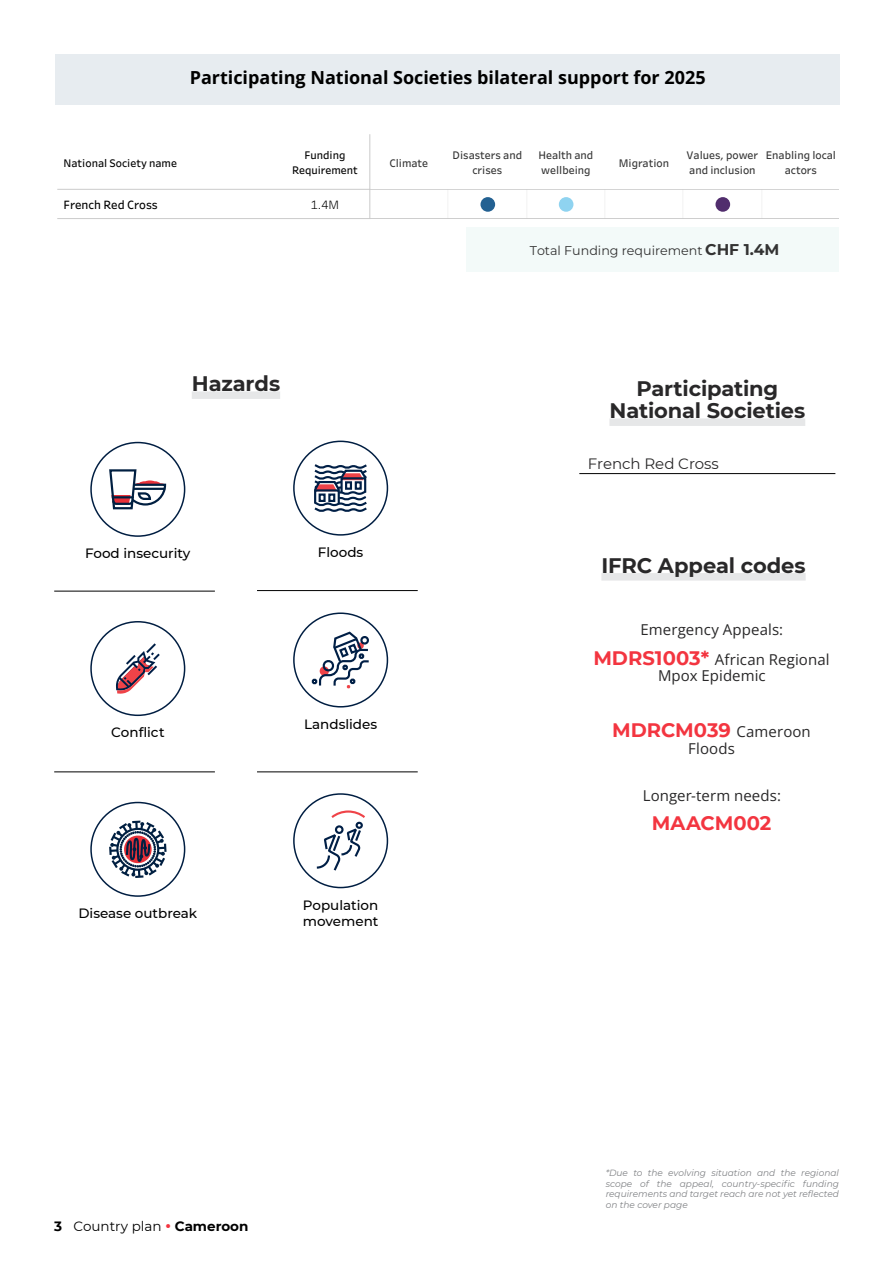
<style>
.page{position:relative;width:893px;height:1263px;background:#fff}
.page>*{position:absolute;margin:0;border:0;box-sizing:border-box;transform-origin:0 0}
.t1{font:700 21px/22.5px "Montserrat";letter-spacing:-.005em;color:#292829;text-align:center}
.t2{font:700 19.5px "Montserrat";letter-spacing:-.005em;color:#f33540}
.t3{font:700 18px "Open Sans";color:#000}
.t4{font:15px/29.2px "Open Sans";letter-spacing:.005em;color:#292829;text-align:center}
.t5{font:15px "Montserrat";color:#292829}
.t6{font:500 13.5px/16.2px "Montserrat";color:#000}
.t7{font:13.5px "Montserrat";color:#000}
.t8{font:12.75px "Montserrat Roman";color:#333}
.t9{font:500 11.7px "Tableau";color:#000}
.t10{font:11.7px "Tableau";color:#000}
.t11{font:500 10.8px/14.7px "Tableau";color:#333;text-align:center}
.t12{font:500 10.8px/14.7px "Tableau";color:#000;text-align:center}
.t13{font:italic 9px/10.5px "Montserrat";color:#808285;text-align:justify}
.s1{font-weight:700;font-size:15.6px}
.s2{font-weight:700}
.s3{color:#f33540}
.s4{font-family:"Montserrat";font-weight:700;font-size:19.5px;color:#f33540}
.s5{font-family:"Open Sans";font-weight:400;font-size:15px;color:#292829}
</style>
<div class="page">
<hr style="left:369px;top:135px;width:1px;height:54px;background:#cbcbcb">
<hr style="left:58px;top:189px;width:312px;height:1px;background:#cbcbcb">
<hr style="left:58px;top:218px;width:312px;height:1px;background:#cbcbcb">
<hr style="left:447px;top:189px;width:1px;height:30px;background:#f2f2f2">
<hr style="left:526px;top:189px;width:1px;height:30px;background:#f2f2f2">
<hr style="left:604px;top:189px;width:1px;height:30px;background:#f2f2f2">
<hr style="left:682px;top:189px;width:1px;height:30px;background:#f2f2f2">
<hr style="left:761px;top:189px;width:1px;height:30px;background:#f2f2f2">
<div style="left:715px;top:197px;width:15px;height:15px;background:#512d6d;border-radius:50%"></div>
<div style="left:559px;top:197px;width:14px;height:15px;background:#8fd3f0;border-radius:50%"></div>
<div style="left:480px;top:197px;width:15px;height:15px;background:#236192;border-radius:50%"></div>
<hr style="left:370px;top:189px;width:1px;height:30px;background:#cbcbcb">
<hr style="left:370px;top:189px;width:468px;height:1px;background:#cbcbcb">
<hr style="left:370px;top:218px;width:468px;height:1px;background:#cbcbcb">
<div style="left:466px;top:227px;width:372px;height:45px;background:#f3faf9"></div>
<div style="left:55px;top:54px;width:785px;height:50px;background:#e7ecf0"></div>
<div style="left:192px;top:391px;width:88px;height:8px;background:#e6e7e8"></div>
<div style="left:609px;top:418px;width:196px;height:8px;background:#e6e7e8"></div>
<hr style="left:579px;top:473px;width:256px;height:1px;background:#000">
<div style="left:601px;top:573px;width:205px;height:8px;background:#e6e7e8"></div>
<svg style="left:311px;top:631px;width:58px;height:58px"></svg>
<div style="left:293px;top:612px;width:95px;height:95px;border:2px solid #001e42;border-radius:50%"></div>
<svg style="left:316px;top:810px;width:49px;height:61px"></svg>
<div style="left:293px;top:793px;width:95px;height:95px;border:2px solid #001e42;border-radius:50%"></div>
<svg style="left:109px;top:469px;width:58px;height:41px"></svg>
<div style="left:90px;top:442px;width:95px;height:95px;border:2px solid #001e42;border-radius:50%"></div>
<svg style="left:109px;top:820px;width:58px;height:58px"></svg>
<div style="left:90px;top:802px;width:95px;height:95px;border:2px solid #001e42;border-radius:50%"></div>
<svg style="left:116px;top:643px;width:44px;height:51px"></svg>
<div style="left:90px;top:621px;width:95px;height:95px;border:2px solid #001e42;border-radius:50%"></div>
<svg style="left:314px;top:464px;width:53px;height:48px"></svg>
<div style="left:293px;top:441px;width:95px;height:95px;border:2px solid #001e42;border-radius:50%"></div>
<hr style="left:54px;top:591px;width:161px;height:1px;background:#000">
<hr style="left:54px;top:771px;width:161px;height:1px;background:#000">
<hr style="left:257px;top:590px;width:161px;height:1px;background:#000">
<hr style="left:257px;top:771px;width:161px;height:1px;background:#000">
<h3 class="t3" style="left:190px;top:65px;width:517px">Participating National Societies bilateral support for 2025</h3>
<p class="t12" style="left:64px;top:156px;width:115px">National Society name</p>
<p class="t12" style="left:292px;top:148px;width:67px">Funding<br>Requirement</p>
<p class="t11" style="left:389px;top:156px;width:40px">Climate</p>
<p class="t11" style="left:453px;top:148px;width:71px">Disasters and crises</p>
<p class="t11" style="left:538px;top:148px;width:56px;text-align:left">Health and wellbeing</p>
<p class="t11" style="left:619px;top:156px;width:52px">Migration</p>
<p class="t11" style="left:687px;top:148px;width:73px;text-align:left">Values, power and inclusion</p>
<p class="t11" style="left:766px;top:148px;width:72px">Enabling local actors</p>
<p class="t9" style="left:64px;top:198px;width:96px">French Red Cross</p>
<p class="t10" style="left:311px;top:198px;width:30px">1.4M</p>
<h3 class="t8" style="left:530px;top:245px;width:251px">Total Funding requirement <span class="s1">CHF 1.4M</span></h3>
<h1 class="t1" style="left:192px;top:372px;width:90px">Hazards</h1>
<h1 class="t1" style="left:609px;top:376px;width:197px">Participating<br>National Societies</h1>
<h3 class="t5" style="left:588px;top:453px;width:133px">French Red Cross</h3>
<h3 class="t6" style="left:85px;top:545px;width:107px">Food insecurity</h3>
<h3 class="t6" style="left:111px;top:724px;width:55px">Conflict</h3>
<h3 class="t6" style="left:78px;top:905px;width:120px">Disease outbreak</h3>
<h3 class="t6" style="left:318px;top:544px;width:47px">Floods</h3>
<h3 class="t6" style="left:304px;top:716px;width:75px">Landslides</h3>
<h3 class="t6" style="left:303px;top:896px;width:77px">Population movement</h3>
<h3 class="t7" style="left:54px;top:1217px;width:196px"><span class="s2">3</span> Country plan <span class="s3">•</span> <span class="s2">Cameroon</span></h3>
<h1 class="t1" style="left:601px;top:553px;width:206px">IFRC Appeal codes</h1>
<h3 class="t4" style="left:593px;top:615px;width:238px">Emergency Appeals:<br><span class="s4">MDRS1003*</span> African Regional</h3>
<h3 class="t4" style="left:658px;top:661px;width:109px">Mpox Epidemic</h3>
<h2 class="t2" style="left:612px;top:716px;width:200px">MDRCM039 <span class="s5">Cameroon</span></h2>
<h3 class="t4" style="left:688px;top:733px;width:48px">Floods</h3>
<h3 class="t4" style="left:643px;top:781px;width:140px">Longer-term needs:</h3>
<h2 class="t2" style="left:652px;top:809px;width:121px">MAACM002</h2>
<p class="t13" style="left:606px;top:1167px;width:235px">*Due to the evolving situation and the regional scope of the appeal, country-specific funding requirements and target reach are not yet reflected on the cover page</p>
</div>
